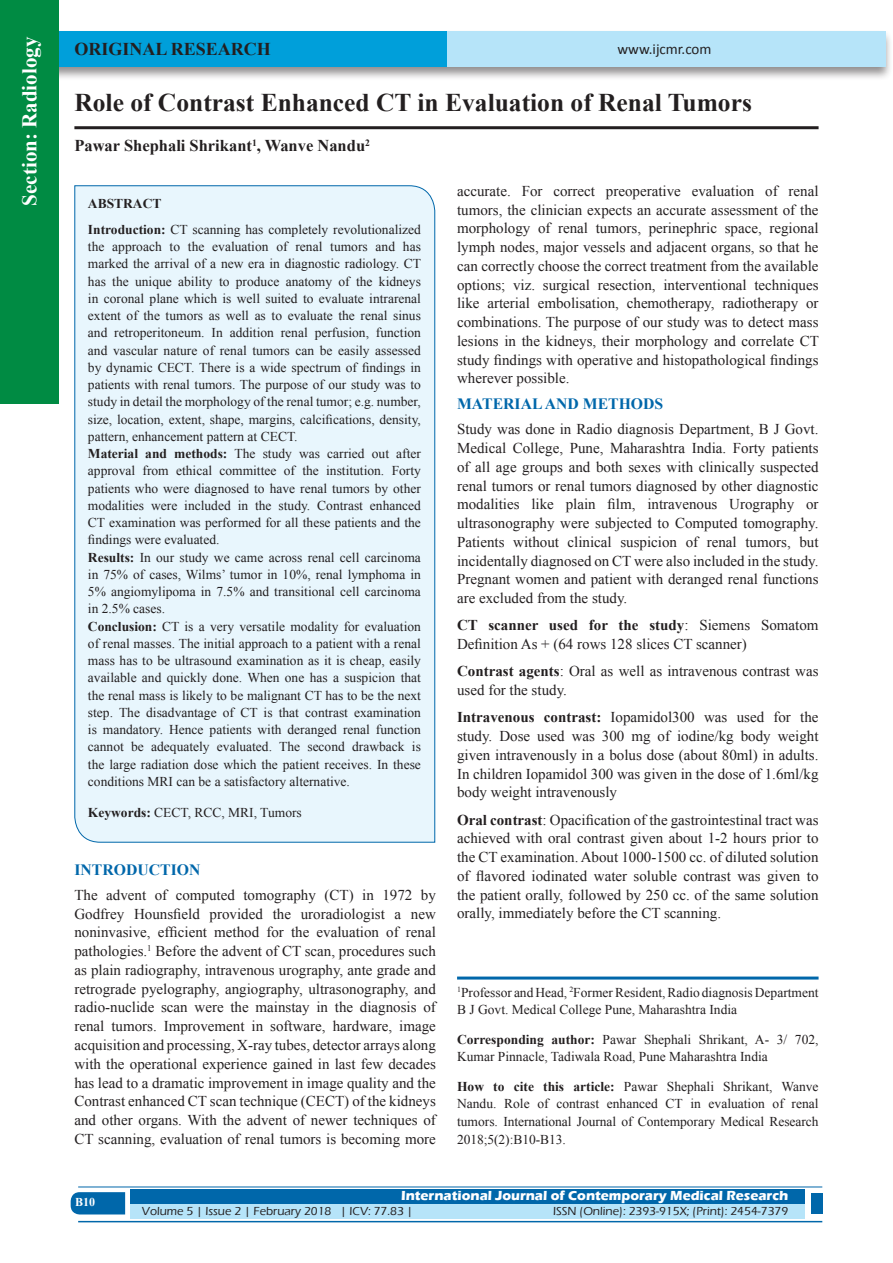
<style>
.page{position:relative;width:893px;height:1263px;background:#fff}
.page>*{position:absolute;margin:0;border:0;box-sizing:border-box;transform-origin:0 0}
.A_Title_New{font:700 25.5px "Times New Roman";color:#231f20}
.t1{font:700 21px "Times New Roman";color:#fff}
.AT_new{font:700 18px "Times New Roman";color:#231f20}
.AU-New{font:700 16.5px "Times New Roman";color:#231f20}
.t2{font:700 15.75px "Times New Roman";color:#0067aa}
.TX_New{font:15px/18.8px "Times New Roman";color:#231f20;text-align:justify}
.t3{font:15px "Calibri";color:#231f20}
.HTC_new{font:13.5px/17.2px "Times New Roman";color:#231f20}
.Affi_New{font:13.5px/17.2px "Times New Roman";color:#231f20}
.Corresponding{font:13.5px/17.2px "Times New Roman";color:#231f20}
.t4{font:700 13.5px "Eras ITC";color:#fff}
.t5{font:500 12px "Eras ITC";color:#231f20}
.t6{font:700 12px "Times New Roman";color:#fff}
.s1{font-weight:700}
</style>
<div class="page">
<div style="left:19px;top:29px;width:874px;height:52px;background:#231f20;opacity:.5"></div>
<div style="left:28px;top:31px;width:857px;height:35px;background:#b6e4f9"></div>
<div style="left:28px;top:31px;width:418px;height:35px;background:#009fda"></div>
<svg style="left:71px;top:1192px;width:54px;height:22px"></svg>
<div style="left:130px;top:1189px;width:674px;height:15px;background:#0067aa"></div>
<div style="left:130px;top:1204px;width:674px;height:15px;background:#b6e4f9"></div>
<hr style="left:78px;top:1186px;width:744px;height:1px;background:#0067aa">
<hr style="left:78px;top:1221px;width:744px;height:1px;background:#0067aa">
<div style="left:811px;top:1193px;width:11px;height:21px;background:#0067aa"></div>
<div style="left:0;top:0;width:59px;height:404px;background:#008b43"></div>
<hr style="left:74px;top:126px;width:745px;height:3px;background:#231f20">
<div style="left:74px;top:185px;width:361px;height:658px;background:#e8f6fd"></div>
<hr style="left:457px;top:976px;width:362px;height:3px;background:#0067aa">
<h2 class="t1" style="left:15px;top:206px;width:170px;rotate:-90deg">Section: Radiology</h2>
<p class="AT_new" style="left:74px;top:36px;width:198px">ORIGINAL RESEARCH</p>
<p class="t3" style="left:617px;top:40px;width:96px">www.ijcmr.com</p>
<p class="A_Title_New" style="left:74px;top:85px;width:679px">Role of Contrast Enhanced CT in Evaluation of Renal Tumors</p>
<p class="AU-New" style="left:74px;top:134px;width:297px">Pawar Shephali Shrikant<sup>1</sup>, Wanve Nandu<sup>2</sup></p>
<p class="HTC_new" style="left:88px;top:190px;width:335px;line-height:25.8px"><span class="s1">ABSTRACT<br>Introduction:</span> CT scanning has completely revolutionalized</p>
<p class="HTC_new" style="left:88px;top:238px;width:335px">the approach to the evaluation of renal tumors and has marked the arrival of a new era in diagnostic radiology. CT has the unique ability to produce anatomy of the kidneys in coronal plane which is well suited to evaluate intrarenal extent of the tumors as well as to evaluate the renal sinus and retroperitoneum. In addition renal perfusion, function and vascular nature of renal tumors can be easily assessed by dynamic CECT. There is a wide spectrum of findings in patients with renal tumors. The purpose of our study was to study in detail the morphology of the renal tumor; e.g. number, size, location, extent, shape, margins, calcifications, density, pattern, enhancement pattern at CECT.<br><span class="s1">Material and methods:</span> The study was carried out after approval from ethical committee of the institution. Forty patients who were diagnosed to have renal tumors by other modalities were included in the study. Contrast enhanced CT examination was performed for all these patients and the findings were evaluated.<br><span class="s1">Results:</span> In our study we came across renal cell carcinoma in 75% of cases, Wilms’ tumor in 10%, renal lymphoma in 5% angiomylipoma in 7.5% and transitional cell carcinoma in 2.5% cases.<br><span class="s1">Conclusion:</span> CT is a very versatile modality for evaluation of renal masses. The initial approach to a patient with a renal mass has to be ultrasound examination as it is cheap, easily available and quickly done. When one has a suspicion that the renal mass is likely to be malignant CT has to be the next step. The disadvantage of CT is that contrast examination is mandatory. Hence patients with deranged renal function cannot be adequately evaluated. The second drawback is the large radiation dose which the patient receives. In these conditions MRI can be a satisfactory alternative.</p>
<p class="HTC_new" style="left:88px;top:803px;width:215px"><span class="s1">Keywords:</span> CECT, RCC, MRI, Tumors</p>
<h1 class="t2" style="left:74px;top:859px;width:127px">INTRODUCTION</h1>
<p class="TX_New" style="left:74px;top:885px;width:363px">The advent of computed tomography (CT) in 1972 by Godfrey Hounsfield provided the uroradiologist a new noninvasive, efficient method for the evaluation of renal pathologies.<sup>1</sup> Before the advent of CT scan, procedures such as plain radiography, intravenous urography, ante grade and retrograde pyelography, angiography, ultrasonography, and radio-nuclide scan were the mainstay in the diagnosis of renal tumors. Improvement in software, hardware, image acquisition and processing, X-ray tubes, detector arrays along with the operational experience gained in last few decades has lead to a dramatic improvement in image quality and the Contrast enhanced CT scan technique (CECT) of the kidneys and other organs. With the advent of newer techniques of CT scanning, evaluation of renal tumors is becoming more</p>
<p class="TX_New" style="left:457px;top:181px;width:363px">accurate. For correct preoperative evaluation of renal tumors, the clinician expects an accurate assessment of the morphology of renal tumors, perinephric space, regional lymph nodes, major vessels and adjacent organs, so that he can correctly choose the correct treatment from the available options; viz. surgical resection, interventional techniques like arterial embolisation, chemotherapy, radiotherapy or combinations. The purpose of our study was to detect mass lesions in the kidneys, their morphology and correlate CT study findings with operative and histopathological findings wherever possible.</p>
<h1 class="t2" style="left:457px;top:393px;width:208px">MATERIAL AND METHODS</h1>
<p class="TX_New" style="left:457px;top:420px;width:363px">Study was done in Radio diagnosis Department, B J Govt.<br>Medical College, Pune, Maharashtra India. Forty patients of all age groups and both sexes with clinically suspected renal tumors or renal tumors diagnosed by other diagnostic modalities like plain film, intravenous Urography or ultrasonography were subjected to Computed tomography.<br>Patients without clinical suspicion of renal tumors, but incidentally diagnosed on CT were also included in the study.<br>Pregnant women and patient with deranged renal functions are excluded from the study.</p>
<p class="TX_New" style="left:457px;top:616px;width:363px"><span class="s1">CT scanner used for the study</span>: Siemens Somatom<br>Definition As + (64 rows 128 slices CT scanner)</p>
<p class="TX_New" style="left:457px;top:662px;width:363px"><span class="s1">Contrast agents</span>: Oral as well as intravenous contrast was used for the study.</p>
<p class="TX_New" style="left:457px;top:708px;width:363px"><span class="s1">Intravenous contrast:</span> Iopamidol300 was used for the study. Dose used was 300 mg of iodine/kg body weight given intravenously in a bolus dose (about 80ml) in adults.<br>In children Iopamidol 300 was given in the dose of 1.6ml/kg body weight intravenously</p>
<p class="TX_New" style="left:457px;top:810px;width:363px"><span class="s1">Oral contrast</span>: Opacification of the gastrointestinal tract was achieved with oral contrast given about 1-2 hours prior to the CT examination. About 1000-1500 cc. of diluted solution of flavored iodinated water soluble contrast was given to the patient orally, followed by 250 cc. of the same solution orally, immediately before the CT scanning.</p>
<p class="Affi_New" style="left:457px;top:983px;width:363px"><sup>1</sup>Professor and Head, <sup>2</sup>Former Resident, Radio diagnosis Department<br>B J Govt. Medical College Pune, Maharashtra India</p>
<p class="Corresponding" style="left:457px;top:1030px;width:363px"><span class="s1">Corresponding author:</span> Pawar Shephali Shrikant, A- 3/ 702,<br>Kumar Pinnacle, Tadiwala Road, Pune Maharashtra India</p>
<p class="HTC_new" style="left:457px;top:1077px;width:363px;line-height:17.7px;text-align:justify"><span class="s1">How to cite this article:</span> Pawar Shephali Shrikant, Wanve Nandu. Role of contrast enhanced CT in evaluation of renal tumors. International Journal of Contemporary Medical Research 2018;5(2):B10-B13.</p>
<h4 class="t6" style="left:75px;top:1194px;width:22px">B10</h4>
<p class="t4" style="left:401px;top:1188px;width:389px">International Journal of Contemporary Medical Research</p>
<p class="t5" style="left:142px;top:1204px;width:272px">Volume 5 | Issue 2 | February 2018 | ICV: 77.83 |</p>
<p class="t5" style="left:553px;top:1204px;width:237px">ISSN (Online): 2393-915X; (Print): 2454-7379</p>
</div>
